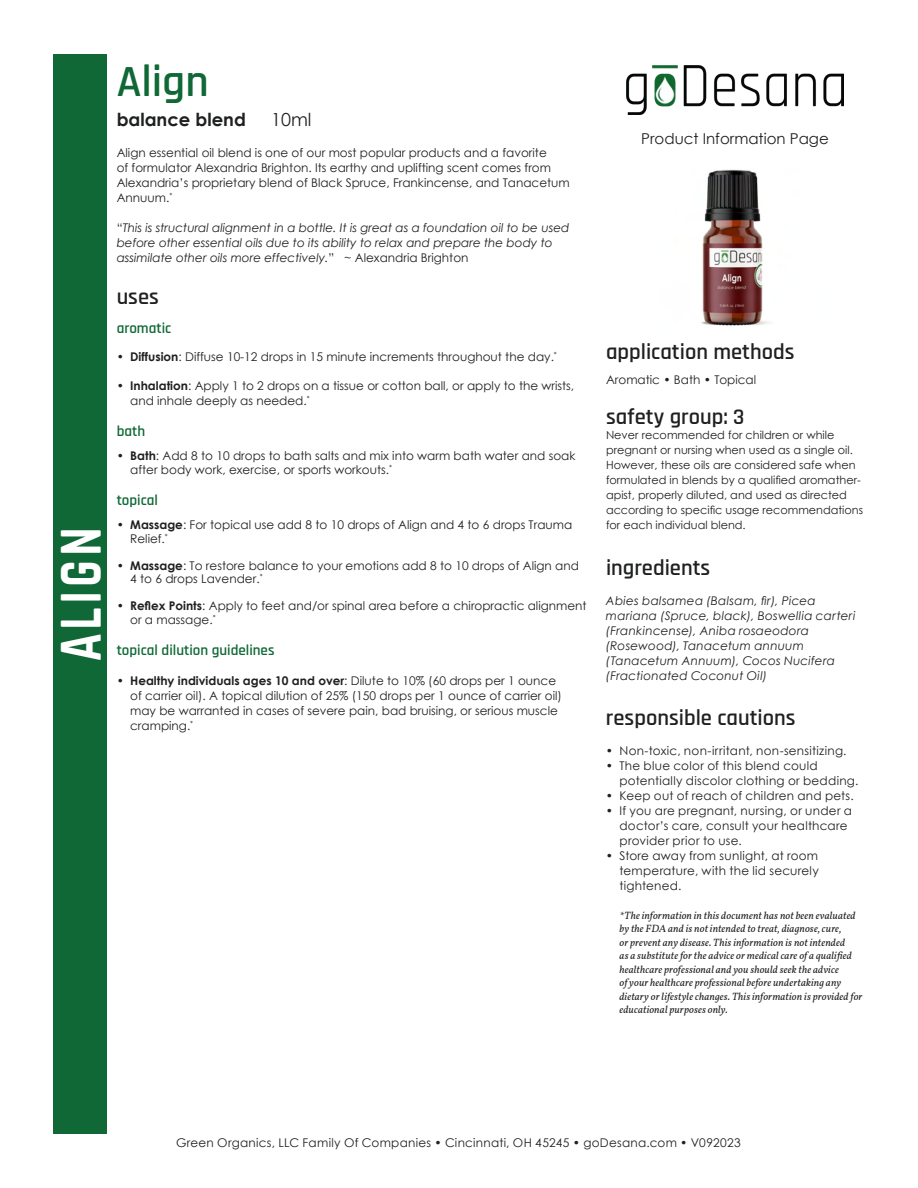
<style>
.page{position:relative;width:918px;height:1188px;background:#fff}
.page>*{position:absolute;margin:0;border:0;box-sizing:border-box;transform-origin:0 0}
.t1{font:700 61.8px "Rajdhani";letter-spacing:.075em;color:#fff;scale:.8 1}
.t2{font:600 45px "Rajdhani";color:#0f6835}
.t3{font:600 22.5px "Rajdhani";color:#1f2020}
.t4{font:700 18px "Century Gothic";color:#1f2020}
.t5{font:18px "Century Gothic";color:#1f2020}
.t6{font:600 15px "Rajdhani";color:#0f6835}
.t7{font:15px "Century Gothic";color:#1f2020}
.Paragraph_Style{font:12px/15px "Century Gothic";color:#1f2020}
.Paragraph_Style-2{font:italic 12px/15px "Century Gothic";color:#1f2020}
.Paragraph_Style-3{font:12px/15px "Century Gothic";letter-spacing:.02em;color:#1f2020}
.Paragraph_Style-4{font:italic 12px/15px "Century Gothic";letter-spacing:.02em;color:#1f2020}
.Paragraph_Style-5{font:12px/15px "Century Gothic";letter-spacing:.025em;color:#1f2020}
.t8{font:11.25px/15px "Century Gothic";color:#1f2020}
.t9{font:italic 10.5px/13.5px "Vollkorn";letter-spacing:.01em;color:#1f2020}
.s1{font-style:normal}
.s2{font-weight:700}
</style>
<div class="page">
<div style="left:53px;top:54px;width:54px;height:1080px;background:#0f6835"></div>
<img style="left:627px;top:66px;width:216px;height:49px">
<img style="left:701px;top:169px;width:68px;height:157px">
<p class="t1" style="left:43px;top:661px;width:169px;rotate:-90deg">ALIGN</p>
<p class="t2" style="left:117px;top:55px;width:94px">Align</p>
<p class="t4" style="left:117px;top:106px;width:131px">balance blend</p>
<p class="t5" style="left:271px;top:107px;width:42px">10ml</p>
<p class="Paragraph_Style" style="left:117px;top:145px;width:455px">Align essential oil blend is one of our most popular products and a favorite<br>of formulator Alexandria Brighton. Its earthy and uplifting scent comes from Alexandria’s proprietary blend of Black Spruce, Frankincense, and Tanacetum Annuum.<sup>*</sup></p>
<p class="Paragraph_Style-2" style="left:117px;top:220px;width:454px"><span class="s1">“</span>This is structural alignment in a bottle. It is great as a foundation oil to be used before other essential oils due to its ability to relax and prepare the body to assimilate other oils more effectively.<span class="s1">” ~ Alexandria Brighton</span></p>
<p class="t3" style="left:117px;top:284px;width:44px">uses</p>
<p class="t6" style="left:117px;top:319px;width:56px">aromatic</p>
<p class="Paragraph_Style" style="left:117px;top:349px;width:442px"><span class="s2">• Diffusion</span>: Diffuse 10-12 drops in 15 minute increments throughout the day.<sup>*</sup></p>
<p class="Paragraph_Style" style="left:130px;top:378px;width:446px;text-indent:-14px"><span class="s2">• Inhalation</span>: Apply 1 to 2 drops on a tissue or cotton ball, or apply to the wrists, and inhale deeply as needed.<sup>*</sup></p>
<p class="t6" style="left:117px;top:423px;width:30px">bath</p>
<p class="Paragraph_Style" style="left:130px;top:449px;width:447px;line-height:13.5px;text-indent:-14px"><span class="s2">• Bath</span>: Add 8 to 10 drops to bath salts and mix into warm bath water and soak after body work, exercise, or sports workouts.<sup>*</sup></p>
<p class="t6" style="left:117px;top:492px;width:43px">topical</p>
<p class="Paragraph_Style" style="left:130px;top:518px;width:444px;line-height:13.5px;text-indent:-14px"><span class="s2">• Massage</span>: For topical use add 8 to 10 drops of Align and 4 to 6 drops Trauma<br>Relief.<sup>*</sup></p>
<p class="Paragraph_Style" style="left:130px;top:559px;width:450px;line-height:13.5px;text-indent:-14px"><span class="s2">• Massage</span>: To restore balance to your emotions add 8 to 10 drops of Align and<br>4 to 6 drops Lavender.<sup>*</sup></p>
<p class="Paragraph_Style" style="left:130px;top:599px;width:458px;line-height:13.5px;text-indent:-14px"><span class="s2">• Reflex Points</span>: Apply to feet and/or spinal area before a chiropractic alignment or a massage.<sup>*</sup></p>
<p class="t6" style="left:117px;top:642px;width:159px">topical dilution guidelines</p>
<p class="Paragraph_Style" style="left:130px;top:673px;width:433px;text-indent:-14px"><span class="s2">• Healthy individuals ages 10 and over</span>: Dilute to 10% (60 drops per 1 ounce of carrier oil). A topical dilution of 25% (150 drops per 1 ounce of carrier oil) may be warranted in cases of severe pain, bad bruising, or serious muscle cramping.<sup>*</sup></p>
<p class="t7" style="left:641px;top:128px;width:189px">Product Information Page</p>
<p class="t3" style="left:606px;top:339px;width:190px">application methods</p>
<p class="Paragraph_Style" style="left:606px;top:372px;width:152px">Aromatic • Bath • Topical</p>
<p class="t3" style="left:606px;top:403px;width:140px">safety group: 3</p>
<p class="t8" style="left:606px;top:427px;width:259px">Never recommended for children or while pregnant or nursing when used as a single oil.<br>However, these oils are considered safe when formulated in blends by a qualified aromather&shy;apist, properly diluted, and used as directed according to specific usage recommendations for each individual blend.</p>
<p class="t3" style="left:606px;top:555px;width:106px">ingredients</p>
<p class="Paragraph_Style-4" style="left:606px;top:593px;width:251px">Abies balsamea (Balsam, fir), Picea mariana (Spruce, black), Boswellia carteri (Frankincense), Aniba rosaeodora</p>
<p class="Paragraph_Style-2" style="left:606px;top:638px;width:231px">(Rosewood), Tanacetum annuum (Tanacetum Annuum), Cocos Nucifera (Fractionated Coconut Oil)</p>
<p class="t3" style="left:606px;top:705px;width:191px">responsible cautions</p>
<p class="Paragraph_Style-3" style="left:606px;top:743px;width:242px">• Non-toxic, non-irritant, non-sensitizing.</p>
<p class="Paragraph_Style-5" style="left:619px;top:758px;width:241px;text-indent:-14px">• The blue color of this blend could potentially discolor clothing or bedding.</p>
<p class="Paragraph_Style-3" style="left:606px;top:788px;width:249px">• Keep out of reach of children and pets.</p>
<p class="Paragraph_Style-3" style="left:619px;top:803px;width:234px;text-indent:-14px">• If you are pregnant, nursing, or under a doctor’s care, consult your healthcare provider prior to use.</p>
<p class="Paragraph_Style" style="left:619px;top:848px;width:201px;text-align:justify;text-indent:-14px">• Store away from sunlight, at room temperature, with the lid securely tightened.</p>
<p class="t9" style="left:620px;top:908px;width:245px">*The information in this document has not been evaluated by the FDA and is not intended to treat, diagnose, cure,<br>or prevent any disease. This information is not intended<br>as a substitute for the advice or medical care of a qualified healthcare professional and you should seek the advice<br>of your healthcare professional before undertaking any dietary or lifestyle changes. This information is provided for educational purposes only.</p>
<p class="Paragraph_Style-3" style="left:176px;top:1135px;width:566px">Green Organics, LLC Family Of Companies • Cincinnati, OH 45245 • goDesana.com • V092023</p>
</div>
